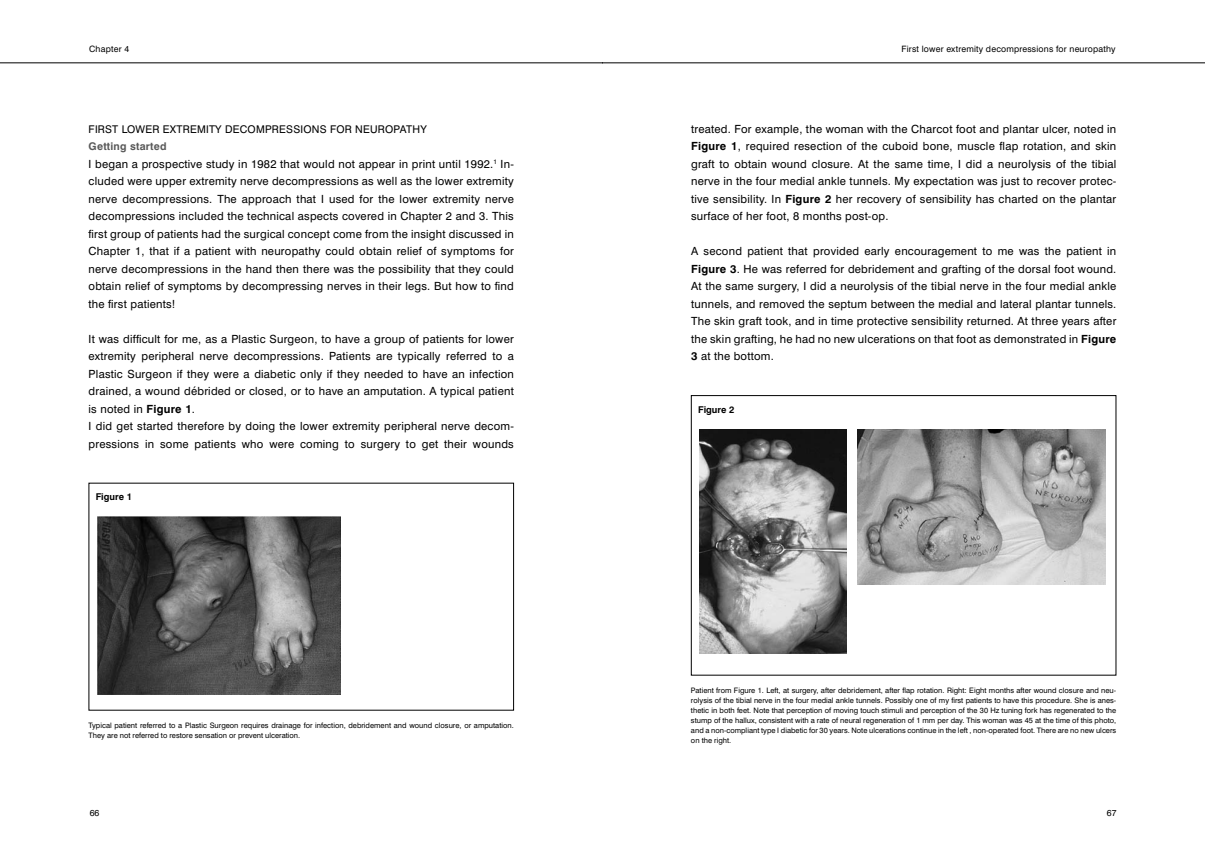
<style>
.page{position:relative;width:1205px;height:851px;background:#fff}
.page>*{position:absolute;margin:0;border:0;box-sizing:border-box;transform-origin:0 0}
.t1{font:11.25px/17.5px "Swiss 721 BT";letter-spacing:.02em;color:#000;text-align:justify}
.t2{font:10.62px "Swiss 721 BT";color:#000}
.t3{font:700 10.62px "Swiss 721 BT";letter-spacing:.02em;color:#595959}
.t4{font:700 9.38px "Swiss 721 BT";color:#000}
.t5{font:8.75px "Swiss 721 BT";letter-spacing:.02em;color:#000}
.t6{font:7.5px/10px "Swiss 721 BT";color:#000}
.s1{font-weight:700}
</style>
<div class="page">
<hr style="left:0;top:62px;width:602px;height:1px;background:#000">
<hr style="left:602px;top:62px;width:603px;height:1px;background:#000">
<img style="left:98px;top:516px;width:242px;height:178px">
<img style="left:700px;top:429px;width:146px;height:224px">
<div style="left:691px;top:395px;width:425px;height:280px;border:1px solid #000"></div>
<img style="left:858px;top:429px;width:248px;height:155px">
<p class="t5" style="left:89px;top:43px;width:41px">Chapter 4</p>
<p class="t2" style="left:89px;top:122px;width:14px">First</p>
<p class="t2" style="left:122px;top:122px;width:9px">lower</p>
<p class="t2" style="left:163px;top:122px;width:8px">extremity</p>
<p class="t2" style="left:225px;top:122px;width:9px">decompressions</p>
<p class="t2" style="left:330px;top:122px;width:34px">For neuropathy</p>
<p class="t3" style="left:89px;top:140px;width:79px">Getting started</p>
<p class="t1" style="left:89px;top:155px;width:427px">I began a prospective study in 1982 that would not appear in print until 1992.<sup>1</sup> In&shy;cluded were upper extremity nerve decompressions as well as the lower extremity nerve decompressions. The approach that I used for the lower extremity nerve decompressions included the technical aspects covered in Chapter 2 and 3. This first group of patients had the surgical concept come from the insight discussed in Chapter 1, that if a patient with neuropathy could obtain relief of symptoms for nerve decompressions in the hand then there was the possibility that they could obtain relief of symptoms by decompressing nerves in their legs. But how to find the first patients!</p>
<p class="t1" style="left:89px;top:330px;width:427px;text-align:left">It was difficult for me, as a Plastic Surgeon, to have a group of patients for lower extremity peripheral nerve decompressions. Patients are typically referred to a Plastic Surgeon if they were a diabetic only if they needed to have an infection drained, a wound débrided or closed, or to have an amputation. A typical patient is noted in <span class="s1">Figure 1</span>.<br>I did get started therefore by doing the lower extremity peripheral nerve decom&shy;pressions in some patients who were coming to surgery to get their wounds</p>
<p class="t4" style="left:96px;top:491px;width:38px">Figure 1</p>
<p class="t6" style="left:89px;top:720px;width:427px">Typical patient referred to a Plastic Surgeon requires drainage for infection, debridement and wound closure, or amputation.<br>They are not referred to restore sensation or prevent ulceration.</p>
<p class="t5" style="left:90px;top:807px;width:11px">66</p>
<p class="t5" style="left:901px;top:43px;width:216px">First lower extremity decompressions for neuropathy</p>
<p class="t1" style="left:691px;top:120px;width:427px">treated. For example, the woman with the Charcot foot and plantar ulcer, noted in <span class="s1">Figure 1</span>, required resection of the cuboid bone, muscle flap rotation, and skin graft to obtain wound closure. At the same time, I did a neurolysis of the tibial nerve in the four medial ankle tunnels. My expectation was just to recover protec&shy;tive sensibility. In <span class="s1">Figure 2</span> her recovery of sensibility has charted on the plantar surface of her foot, 8 months post-op.</p>
<p class="t1" style="left:691px;top:242px;width:427px">A second patient that provided early encouragement to me was the patient in <span class="s1">Figure 3</span>. He was referred for debridement and grafting of the dorsal foot wound.<br>At the same surgery, I did a neurolysis of the tibial nerve in the four medial ankle tunnels, and removed the septum between the medial and lateral plantar tunnels.<br>The skin graft took, and in time protective sensibility returned. At three years after the skin grafting, he had no new ulcerations on that foot as demonstrated in <span class="s1">Figure 3</span> at the bottom.</p>
<p class="t4" style="left:698px;top:403px;width:38px">Figure 2</p>
<p class="t6" style="left:691px;top:685px;width:427px;text-align:justify">Patient from Figure 1. Left, at surgery, after debridement, after flap rotation. Right: Eight months after wound closure and neu&shy;rolysis of the tibial nerve in the four medial ankle tunnels. Possibly one of my first patients to have this procedure. She is anes&shy;thetic in both feet. Note that perception of moving touch stimuli and perception of the 30 Hz tuning fork has regenerated to the stump of the hallux, consistent with a rate of neural regeneration of 1 mm per day. This woman was 45 at the time of this photo, and a non-compliant type I diabetic for 30 years. Note ulcerations continue in the left , non-operated foot. There are no new ulcers on the right.</p>
<p class="t5" style="left:1107px;top:807px;width:11px">67</p>
</div>
